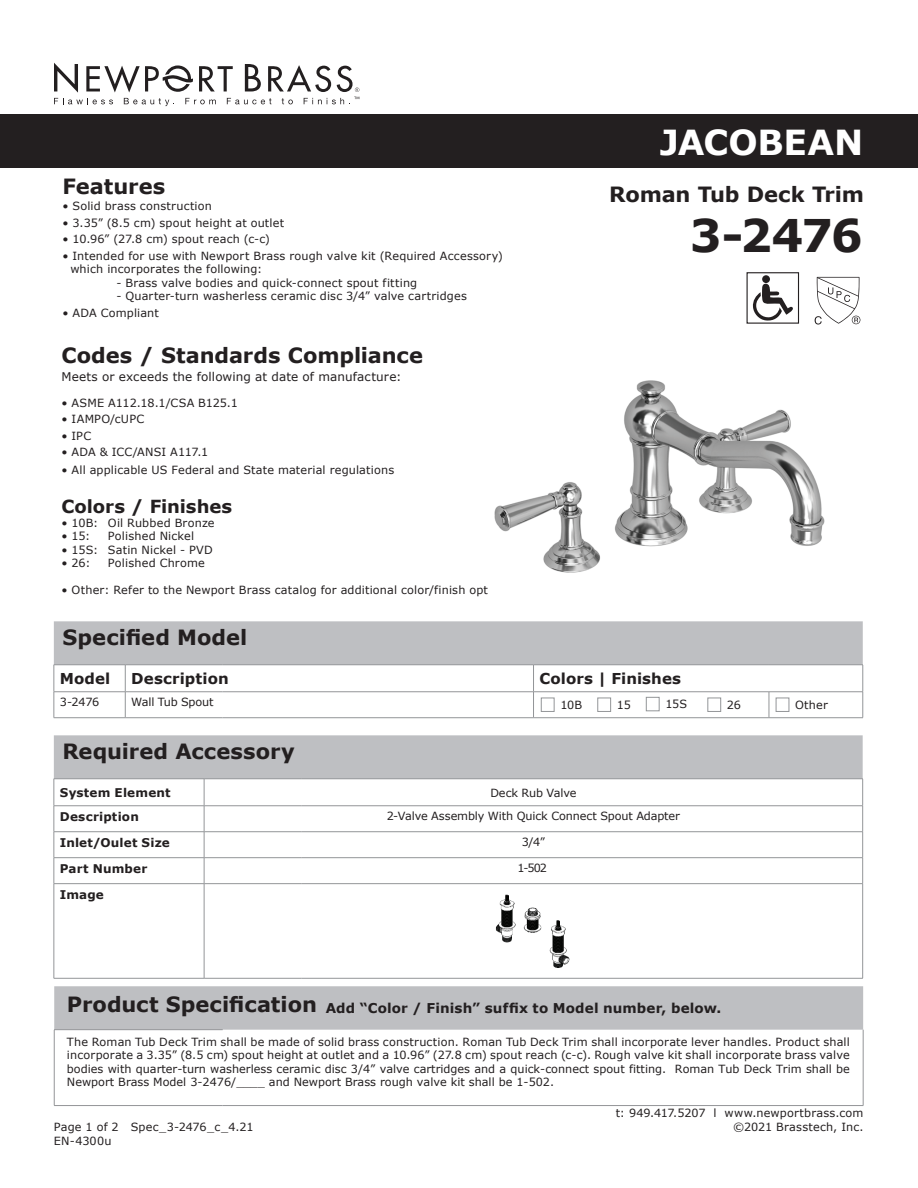
<style>
.page{position:relative;width:918px;height:1188px;background:#fff}
.page>*{position:absolute;margin:0;border:0;box-sizing:border-box;transform-origin:0 0}
.t1{font:700 45px "Verdana";color:#231f20}
.t2{font:700 34.5px "Verdana";letter-spacing:-.005em;color:#fff}
.t3{font:700 21px "Verdana";color:#231f20}
.t4{font:700 18px "Verdana";letter-spacing:-.005em;color:#231f20}
.t5{font:700 15px "Verdana";letter-spacing:.005em;color:#231f20}
.t6{font:700 13.5px "Verdana";letter-spacing:.01em;color:#231f20}
.t7{font:700 12px "Verdana";letter-spacing:.015em;color:#231f20}
.t8{font:12px "Verdana";letter-spacing:.01em;color:#231f20}
.t9{font:11.25px/13.5px "Verdana";letter-spacing:.015em;color:#231f20}
.t10{font:11.25px "Verdana";letter-spacing:-.01em;color:#231f20}
.t11{font:11.25px "Verdana";letter-spacing:-.015em;color:#231f20}
.s1{font-size:21px}
</style>
<div class="page">
<div style="left:0;top:114px;width:918px;height:54px;background:#231f20"></div>
<svg style="left:54px;top:63px;width:305px;height:43px"></svg>
<svg style="left:54px;top:621px;width:810px;height:97px"></svg>
<hr style="left:54px;top:717px;width:71px;height:1px;background:#939598">
<hr style="left:125px;top:717px;width:97px;height:1px;background:#939598">
<hr style="left:222px;top:717px;width:312px;height:1px;background:#939598">
<hr style="left:534px;top:717px;width:235px;height:1px;background:#939598">
<hr style="left:769px;top:717px;width:94px;height:1px;background:#939598">
<div style="left:54px;top:986px;width:809px;height:44px;background:#bebfc2"></div>
<hr style="left:863px;top:1030px;width:1px;height:75px;background:#939598">
<hr style="left:54px;top:1029px;width:169px;height:1px;background:#939598">
<hr style="left:54px;top:1030px;width:1px;height:75px;background:#939598">
<hr style="left:54px;top:1105px;width:169px;height:1px;background:#939598">
<hr style="left:223px;top:1105px;width:640px;height:1px;background:#939598">
<svg style="left:54px;top:735px;width:809px;height:148px"></svg>
<hr style="left:54px;top:883px;width:150px;height:1px;background:#939598">
<hr style="left:54px;top:884px;width:1px;height:94px;background:#939598">
<hr style="left:204px;top:883px;width:97px;height:1px;background:#939598">
<hr style="left:204px;top:884px;width:1px;height:94px;background:#939598">
<hr style="left:301px;top:883px;width:562px;height:1px;background:#939598">
<hr style="left:862px;top:884px;width:1px;height:94px;background:#939598">
<hr style="left:54px;top:978px;width:150px;height:1px;background:#939598">
<hr style="left:204px;top:978px;width:97px;height:1px;background:#939598">
<hr style="left:301px;top:978px;width:562px;height:1px;background:#939598">
<img style="left:495px;top:894px;width:75px;height:74px">
<div style="left:747px;top:271px;width:54px;height:53px;border:3px solid #fff"></div>
<div style="left:747px;top:272px;width:52px;height:52px;border:1px solid #231f20"></div>
<svg style="left:815px;top:277px;width:45px;height:48px"></svg>
<svg style="left:753px;top:284px;width:40px;height:37px"></svg>
<div style="left:762px;top:275px;width:8px;height:8px;background:#231f20;border-radius:50%"></div>
<img style="left:494px;top:380px;width:331px;height:193px">
<h3 class="t3" style="left:62px;top:172px;width:105px">Features</h3>
<p class="t9" style="left:62px;top:199px;width:151px">• Solid brass construction</p>
<p class="t9" style="left:62px;top:216px;width:223px">• 3.35” (8.5 cm) spout height at outlet</p>
<p class="t9" style="left:62px;top:232px;width:209px">• 10.96” (27.8 cm) spout reach (c-c)</p>
<p class="t9" style="left:70px;top:249px;width:434px;text-indent:-8px">• Intended for use with Newport Brass rough valve kit (Required Accessory) which incorporates the following:</p>
<p class="t9" style="left:116px;top:276px;width:302px">- Brass valve bodies and quick-connect spout fitting</p>
<p class="t9" style="left:116px;top:289px;width:352px">- Quarter-turn washerless ceramic disc 3/4” valve cartridges</p>
<p class="t9" style="left:62px;top:306px;width:98px">• ADA Compliant</p>
<h3 class="t3" style="left:62px;top:342px;width:363px">Codes / Standards Compliance</h3>
<p class="t8" style="left:62px;top:369px;width:342px">Meets or exceeds the following at date of manufacture:</p>
<p class="t9" style="left:62px;top:396px;width:178px">• ASME A112.18.1/CSA B125.1</p>
<p class="t9" style="left:62px;top:412px;width:84px">• IAMPO/cUPC</p>
<p class="t9" style="left:62px;top:429px;width:31px">• IPC</p>
<p class="t9" style="left:62px;top:445px;width:148px">• ADA &amp; ICC/ANSI A117.1</p>
<p class="t9" style="left:62px;top:463px;width:334px">• All applicable US Federal and State material regulations</p>
<h3 class="t4" style="left:62px;top:495px;width:172px">Colors / Finishes</h3>
<p class="t9" style="left:62px;top:516px;width:155px">• 10B: Oil Rubbed Bronze</p>
<p class="t9" style="left:62px;top:529px;width:30px">• 15:</p>
<p class="t9" style="left:108px;top:529px;width:88px">Polished Nickel</p>
<p class="t9" style="left:62px;top:543px;width:153px">• 15S: Satin Nickel - PVD</p>
<p class="t9" style="left:62px;top:556px;width:31px">• 26:</p>
<p class="t9" style="left:108px;top:556px;width:98px">Polished Chrome</p>
<p class="t9" style="left:62px;top:583px;width:456px">• Other: Refer to the Newport Brass catalog for additional color/finish options.</p>
<h3 class="t3" style="left:63px;top:624px;width:186px">Specified Model</h3>
<h2 class="t2" style="left:660px;top:120px;width:205px">JACOBEAN</h2>
<h3 class="t3" style="left:609px;top:181px;width:256px">Roman Tub Deck Trim</h3>
<h1 class="t1" style="left:690px;top:207px;width:175px">3-2476</h1>
<h3 class="t5" style="left:60px;top:669px;width:52px">Model</h3>
<h3 class="t5" style="left:131px;top:669px;width:99px">Description</h3>
<h3 class="t5" style="left:540px;top:669px;width:143px">Colors | Finishes</h3>
<p class="t9" style="left:60px;top:696px;width:41px">3-2476</p>
<p class="t11" style="left:131px;top:695px;width:84px">Wall Tub Spout</p>
<p class="t9" style="left:560px;top:698px;width:23px">10B</p>
<p class="t9" style="left:617px;top:698px;width:16px">15</p>
<p class="t9" style="left:665px;top:698px;width:23px">15S</p>
<p class="t9" style="left:727px;top:698px;width:16px">26</p>
<p class="t9" style="left:795px;top:698px;width:34px">Other</p>
<h3 class="t3" style="left:63px;top:738px;width:234px">Required Accessory</h3>
<p class="t7" style="left:60px;top:785px;width:112px">System Element</p>
<p class="t11" style="left:490px;top:785px;width:88px">Deck Rub Valve</p>
<p class="t7" style="left:60px;top:809px;width:81px">Description</p>
<p class="t10" style="left:387px;top:809px;width:295px">2-Valve Assembly With Quick Connect Spout Adapter</p>
<p class="t7" style="left:60px;top:835px;width:112px">Inlet/Oulet Size</p>
<p class="t9" style="left:522px;top:836px;width:25px">3/4”</p>
<p class="t7" style="left:60px;top:861px;width:89px">Part Number</p>
<p class="t9" style="left:517px;top:862px;width:31px">1-502</p>
<p class="t7" style="left:60px;top:887px;width:46px">Image</p>
<p class="t6" style="left:67px;top:999px;width:656px"><span class="s1">Product Specification</span> Add “Color / Finish” suffix to Model number, below.</p>
<p class="t9" style="left:67px;top:1035px;width:785px;text-align:justify">The Roman Tub Deck Trim shall be made of solid brass construction. Roman Tub Deck Trim shall incorporate lever handles. Product shall incorporate a 3.35” (8.5 cm) spout height at outlet and a 10.96” (27.8 cm) spout reach (c-c). Rough valve kit shall incorporate brass valve bodies with quarter-turn washerless ceramic disc 3/4” valve cartridges and a quick-connect spout fitting. Roman Tub Deck Trim shall be Newport Brass Model 3-2476/____ and Newport Brass rough valve kit shall be 1-502.</p>
<p class="t9" style="left:54px;top:1121px;width:201px">Page 1 of 2 Spec_3-2476_c_4.21<br>EN-4300u</p>
<p class="t9" style="left:616px;top:1107px;width:249px;text-align:right">t: 949.417.5207 l www.newportbrass.com ©2021 Brasstech, Inc.</p>
</div>
